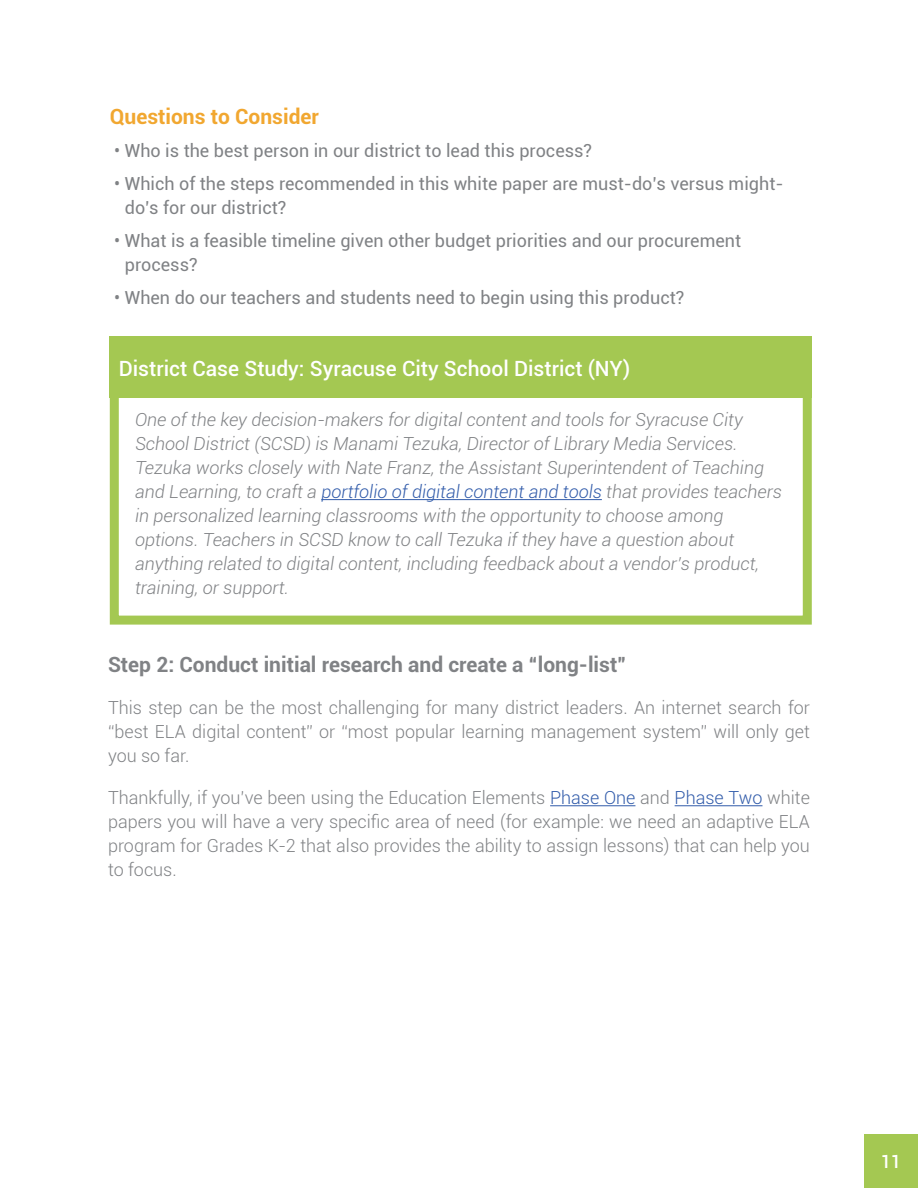
<style>
.page{position:relative;width:918px;height:1188px;background:#fff}
.page>*{position:absolute;margin:0;border:0;box-sizing:border-box;transform-origin:0 0}
.t1{font:700 21px "Roboto";color:#808285}
.t2{font:500 21px "Roboto";color:#fff}
.t3{font:700 21px "Roboto";color:#f1a730}
.t4{font:italic 300 18px/24px "Roboto";color:#808285}
.t5{font:300 18px/24px "Roboto";color:#808285;text-align:justify}
.t6{font:18px/24px "Roboto";color:#808285}
.t7{font:500 18px "Roboto";color:#fff}
.s1{color:#325caa}
</style>
<div class="page">
<div style="left:864px;top:1134px;width:54px;height:54px;background:#a4c852"></div>
<div style="left:110px;top:337px;width:702px;height:288px;border:9px solid #a4c852"></div>
<div style="left:110px;top:337px;width:702px;height:61px;background:#a4c852"></div>
<hr style="left:321px;top:499px;width:281px;height:1px;background:#325caa">
<hr style="left:550px;top:805px;width:85px;height:1px;background:#325caa">
<hr style="left:675px;top:805px;width:87px;height:1px;background:#325caa">
<p class="t3" style="left:110px;top:101px;width:211px">Questions to Consider</p>
<p class="t6" style="left:110px;top:138px;width:484px">●• Who is the best person in our district to lead this process?</p>
<p class="t6" style="left:125px;top:171px;width:660px;text-indent:-15px">●• Which of the steps recommended in this white paper are must-do’s versus might&shy;do’s for our district?</p>
<p class="t6" style="left:125px;top:228px;width:618px;text-indent:-15px">●• What is a feasible timeline given other budget priorities and our procurement process?</p>
<p class="t6" style="left:110px;top:285px;width:576px">●• When do our teachers and students need to begin using this product?</p>
<p class="t2" style="left:119px;top:354px;width:513px">District Case Study: Syracuse City School District (NY)</p>
<p class="t4" style="left:135px;top:407px;width:649px">One of the key decision-makers for digital content and tools for Syracuse City School District (SCSD) is Manami Tezuka, Director of Library Media Services.<br>Tezuka works closely with Nate Franz, the Assistant Superintendent of Teaching and Learning, to craft a <span class="s1">portfolio of digital content and tools</span> that provides teachers in personalized learning classrooms with the opportunity to choose among options. Teachers in SCSD know to call Tezuka if they have a question about anything related to digital content, including feedback about a vendor’s product, training, or support.</p>
<p class="t1" style="left:108px;top:650px;width:520px">Step 2: Conduct initial research and create a “long-list”</p>
<p class="t5" style="left:108px;top:695px;width:704px">This step can be the most challenging for many district leaders. An internet search for “best ELA digital content” or “most popular learning management system” will only get you so far.</p>
<p class="t5" style="left:108px;top:785px;width:704px">Thankfully, if you’ve been using the Education Elements <span class="s1">Phase One</span> and <span class="s1">Phase Two</span> white papers you will have a very specific area of need (for example: we need an adaptive ELA program for Grades K-2 that also provides the ability to assign lessons) that can help you to focus.</p>
<p class="t7" style="left:881px;top:1149px;width:22px">11</p>
</div>
